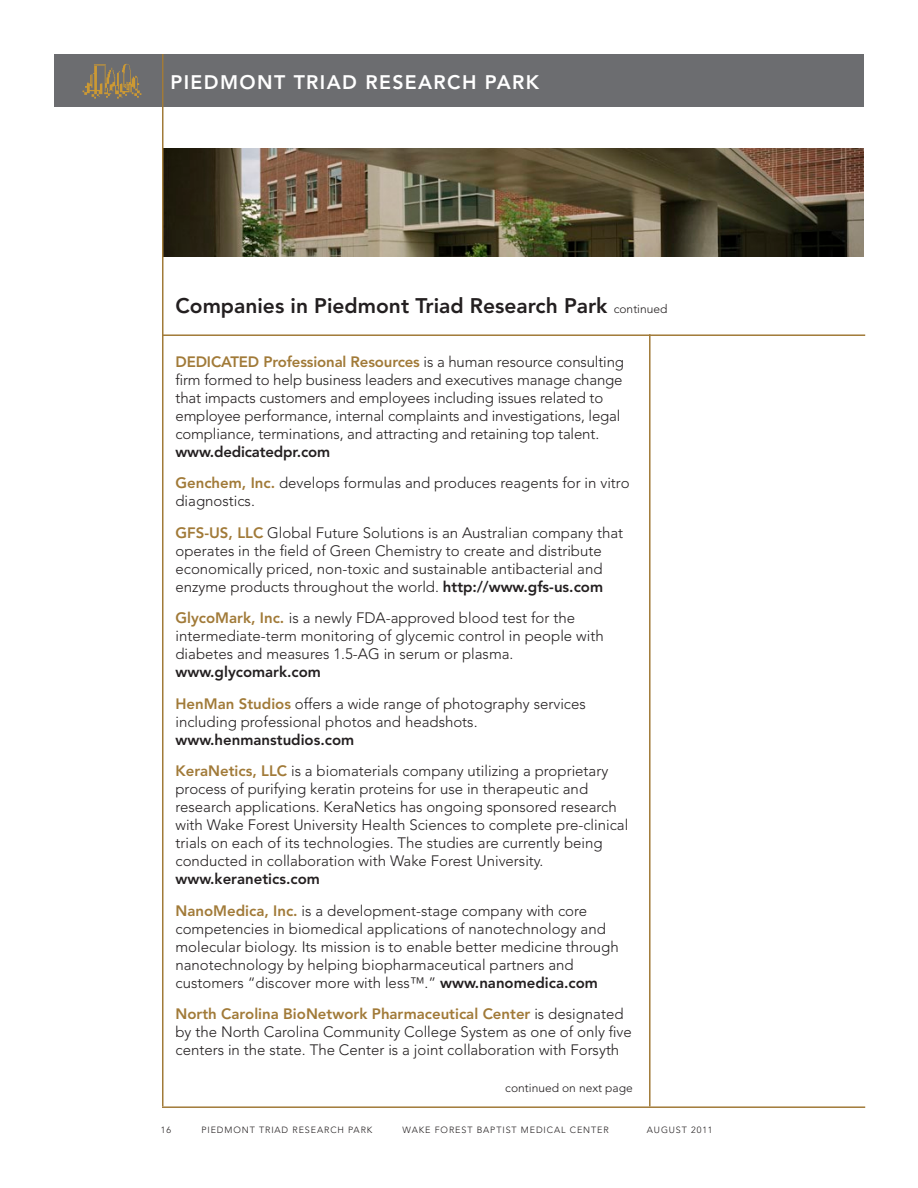
<style>
.page{position:relative;width:918px;height:1188px;background:#fff}
.page>*{position:absolute;margin:0;border:0;box-sizing:border-box;transform-origin:0 0}
.t1{font:800 21px "Avenir LT Std";color:#231f20}
.t2{font:800 19.5px "Avenir LT Std";letter-spacing:.07em;color:#fff}
.t3{font:300 15px/18px "Avenir LT Std";color:#231f20}
.t4{font:300 12px "Avenir LT Std";color:#231f20}
.t5{font:300 9px "Avenir LT Std";letter-spacing:.1em;color:#231f20}
.s1{font-weight:300;font-size:12px}
.s2{font-weight:800;color:#a17a38}
.s3{font-weight:800}
</style>
<div class="page">
<div style="left:54px;top:54px;width:810px;height:52px;background:#6c6d70"></div>
<svg style="left:83px;top:64px;width:58px;height:35px"></svg>
<hr style="left:162px;top:334px;width:703px;height:2px;background:#a17a38">
<hr style="left:162px;top:1106px;width:703px;height:2px;background:#a17a38">
<hr style="left:649px;top:334px;width:2px;height:772px;background:#a17a38">
<img style="left:164px;top:148px;width:700px;height:108px">
<hr style="left:162px;top:54px;width:2px;height:1052px;background:#a17a38">
<h2 class="t2" style="left:171px;top:70px;width:370px">PIEDMONT TRIAD RESEARCH PARK</h2>
<p class="t1" style="left:176px;top:293px;width:494px">Companies in Piedmont Triad Research Park <span class="s1">continued</span></p>
<p class="t3" style="left:176px;top:353px;width:450px"><span class="s2">DEDICATED Professional Resources</span> is a human resource consulting firm formed to help business leaders and executives manage change that impacts customers and employees including issues related to employee performance, internal complaints and investigations, legal compliance, terminations, and attracting and retaining top talent. <span class="s3">www.dedicatedpr.com</span></p>
<p class="t3" style="left:176px;top:474px;width:456px"><span class="s2">Genchem, Inc.</span> develops formulas and produces reagents for in vitro diagnostics.</p>
<p class="t3" style="left:176px;top:524px;width:449px"><span class="s2">GFS-US, LLC</span> Global Future Solutions is an Australian company that operates in the field of Green Chemistry to create and distribute economically priced, non-toxic and sustainable antibacterial and enzyme products throughout the world. <span class="s3">http://www.gfs-us.com</span></p>
<p class="t3" style="left:176px;top:609px;width:430px"><span class="s2">GlycoMark, Inc.</span> is a newly FDA-approved blood test for the intermediate-term monitoring of glycemic control in people with diabetes and measures 1.5-AG in serum or plasma. <span class="s3">www.glycomark.com</span></p>
<p class="t3" style="left:176px;top:695px;width:412px"><span class="s2">HenMan Studios</span> offers a wide range of photography services including professional photos and headshots. <span class="s3">www.henmanstudios.com</span></p>
<p class="t3" style="left:176px;top:762px;width:454px"><span class="s2">KeraNetics, LLC</span> is a biomaterials company utilizing a proprietary process of purifying keratin proteins for use in therapeutic and research applications. KeraNetics has ongoing sponsored research with Wake Forest University Health Sciences to complete pre-clinical trials on each of its technologies. The studies are currently being conducted in collaboration with Wake Forest University. <span class="s3">www.keranetics.com</span></p>
<p class="t3" style="left:176px;top:902px;width:445px"><span class="s2">NanoMedica, Inc.</span> is a development-stage company with core competencies in biomedical applications of nanotechnology and molecular biology. Its mission is to enable better medicine through nanotechnology by helping biopharmaceutical partners and customers “discover more with less™.” <span class="s3">www.nanomedica.com</span></p>
<p class="t3" style="left:176px;top:1005px;width:458px"><span class="s2">North Carolina BioNetwork Pharmaceutical Center</span> is designated by the North Carolina Community College System as one of only five centers in the state. The Center is a joint collaboration with Forsyth</p>
<p class="t4" style="left:505px;top:1081px;width:129px">continued on next page</p>
<p class="t5" style="left:161px;top:1125px;width:12px">16</p>
<p class="t5" style="left:201px;top:1125px;width:173px">PIEDMONT TRIAD RESEARCH PARK</p>
<p class="t5" style="left:403px;top:1125px;width:208px">WAKE FOREST BAPTIST MEDICAL CENTER</p>
<p class="t5" style="left:647px;top:1125px;width:67px">AUGUST 2011</p>
</div>
